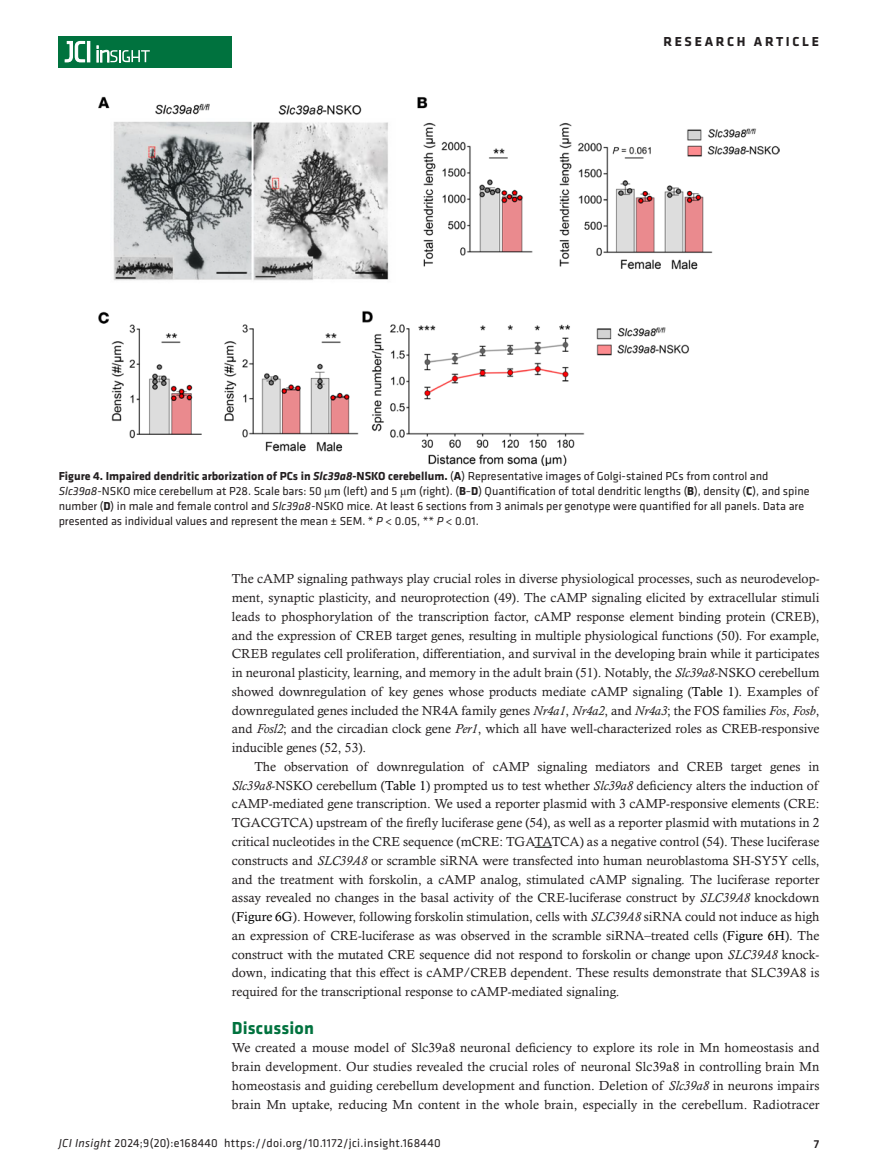
<style>
.page{position:relative;width:878px;height:1175px;background:#fff}
.page>*{position:absolute;margin:0;border:0;box-sizing:border-box;transform-origin:0 0}
.t1{font:700 18px "Klavika";letter-spacing:.01em;color:#00723e}
.t2{font:700 13.5px "Klavika Basic";letter-spacing:.2em;color:#231f20}
.t3{font:13.2px/18.8px "Calisto MT Std";color:#231f20;text-align:justify}
.t4{font:12px/15px "Klavika Basic";color:#231f20}
.t5{font:12px "Klavika Basic";letter-spacing:.025em;color:#231f20}
.t6{font:500 12px "Klavika Basic";color:#231f20}
.s1{font-weight:700}
.s2{font-weight:700;font-style:italic}
.s3{font-style:italic}
.s4{font-family:"Times New Roman"}
.s5{color:#000}
</style>
<div class="page">
<div style="left:59px;top:36px;width:173px;height:31px;background:#00723e"></div>
<hr style="left:87px;top:41px;width:3px;height:21px;background:#fff">
<svg style="left:64px;top:41px;width:21px;height:22px"></svg>
<svg style="left:97px;top:46px;width:53px;height:16px"></svg>
<svg style="left:534px;top:847px;width:17px;height:1px"></svg>
<img style="left:99px;top:96px;width:680px;height:370px">
<p class="t2" style="left:663px;top:32px;width:157px">RESEARCH ARTICLE</p>
<p class="t4" style="left:59px;top:468px;width:752px"><span class="s1">Figure 4. Impaired dendritic arborization of PCs in</span> <span class="s2">Slc39a8</span><span class="s1">-NSKO cerebellum.</span> (<span class="s1">A</span>) Representative images of Golgi-stained PCs from control and <span class="s3">Slc39a8</span>-NSKO mice cerebellum at P28. Scale bars: 50 <span class="s4">μ</span>m (left) and 5 <span class="s4">μ</span>m (right). (<span class="s1">B</span>−<span class="s1">D</span>) Quantification of total dendritic lengths (<span class="s1">B</span>), density (<span class="s1">C</span>), and spine number (<span class="s1">D</span>) in male and female control and <span class="s3">Slc39a8-</span>NSKO mice. At least 6 sections from 3 animals per genotype were quantified for all panels. Data are presented as individual values and represent the mean ± SEM. * <span class="s3">P</span> &lt; 0.05, ** <span class="s3">P</span> &lt; 0.01.</p>
<p class="t3" style="left:232px;top:569px;width:589px">The cAMP signaling pathways play crucial roles in diverse physiological processes, such as neurodevelop&shy;ment, synaptic plasticity, and neuroprotection (49). The cAMP signaling elicited by extracellular stimuli leads to phosphorylation of the transcription factor, cAMP response element binding protein (CREB), and the expression of CREB target genes, resulting in multiple physiological functions (50). For example, CREB regulates cell proliferation, differentiation, and survival in the developing brain while it participates in neuronal plasticity, learning, and memory in the adult brain (51). Notably, the <span class="s3">Slc39a8-</span>NSKO cerebellum showed downregulation of key genes whose products mediate cAMP signaling (<span class="s5">Table 1</span>). Examples of downregulated genes included the NR4A family genes <span class="s3">Nr4a1</span>, <span class="s3">Nr4a2</span>, and <span class="s3">Nr4a3</span>; the FOS families <span class="s3">Fos</span>, <span class="s3">Fosb</span>, and <span class="s3">Fosl2</span>; and the circadian clock gene <span class="s3">Per1</span>, which all have well-characterized roles as CREB-responsive inducible genes (52, 53).</p>
<p class="t3" style="left:232px;top:757px;width:589px;text-indent:22px">The observation of downregulation of cAMP signaling mediators and CREB target genes in <span class="s3">Slc39a8-</span>NSKO cerebellum (<span class="s5">Table 1</span>) prompted us to test whether <span class="s3">Slc39a8</span> deficiency alters the induction of cAMP-mediated gene transcription. We used a reporter plasmid with 3 cAMP-responsive elements (CRE:<br>TGACGTCA) upstream of the firefly luciferase gene (54), as well as a reporter plasmid with mutations in 2 critical nucleotides in the CRE sequence (mCRE: TGATATCA) as a negative control (54). These luciferase constructs and <span class="s3">SLC39A8</span> or scramble siRNA were transfected into human neuroblastoma SH-SY5Y cells, and the treatment with forskolin, a cAMP analog, stimulated cAMP signaling. The luciferase reporter assay revealed no changes in the basal activity of the CRE-luciferase construct by <span class="s3">SLC39A8</span> knockdown (<span class="s5">Figure 6G</span>). However, following forskolin stimulation, cells with <span class="s3">SLC39A8</span> siRNA could not induce as high an expression of CRE-luciferase as was observed in the scramble siRNA–treated cells (<span class="s5">Figure 6H</span>). The construct with the mutated CRE sequence did not respond to forskolin or change upon <span class="s3">SLC39A8</span> knock&shy;down, indicating that this effect is cAMP/CREB dependent. These results demonstrate that SLC39A8 is required for the transcriptional response to cAMP-mediated signaling.</p>
<h1 class="t1" style="left:232px;top:1014px;width:84px">Discussion</h1>
<p class="t3" style="left:232px;top:1038px;width:589px">We created a mouse model of Slc39a8 neuronal deficiency to explore its role in Mn homeostasis and brain development. Our studies revealed the crucial roles of neuronal Slc39a8 in controlling brain Mn homeostasis and guiding cerebellum development and function. Deletion of <span class="s3">Slc39a8</span> in neurons impairs brain Mn uptake, reducing Mn content in the whole brain, especially in the cerebellum. Radiotracer</p>
<p class="t5" style="left:59px;top:1135px;width:383px"><span class="s3">JCI Insight</span> 2024;9(20):e168440 https://doi.org/10.1172/jci.insight.168440</p>
<p class="t6" style="left:813px;top:1135px;width:7px">7</p>
</div>
